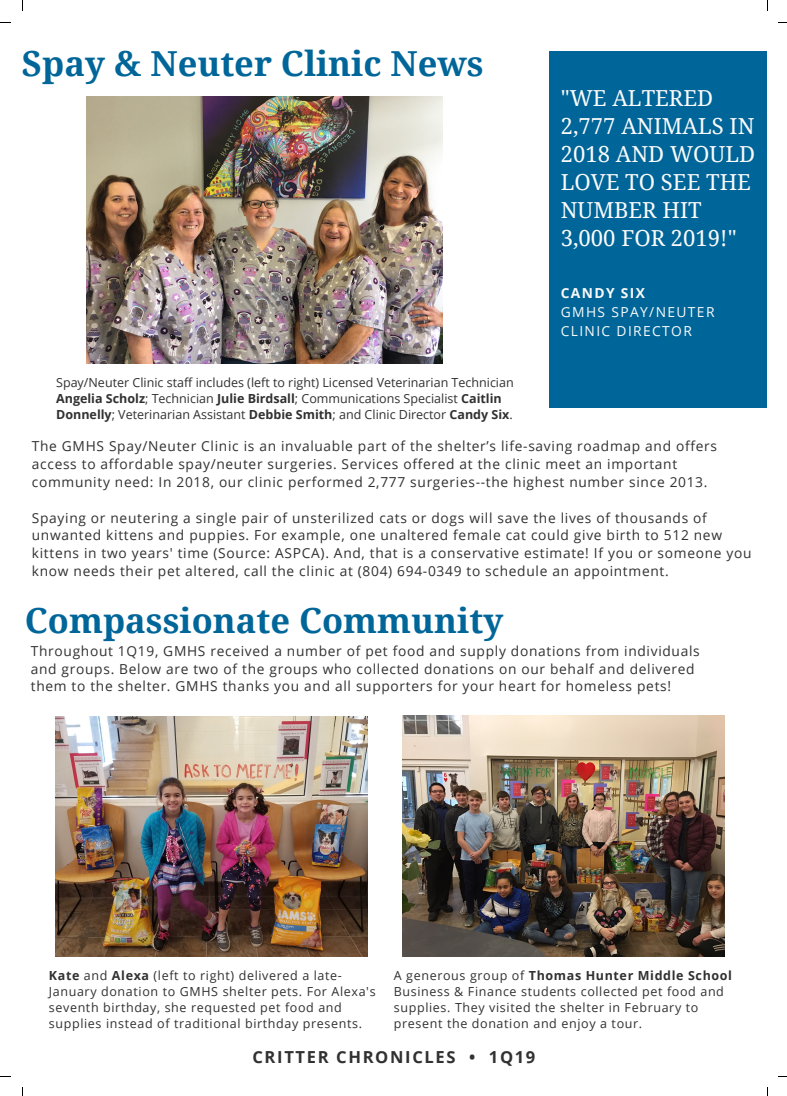
<style>
.page{position:relative;width:787px;height:1096px;background:#fff}
.page>*{position:absolute;margin:0;border:0;box-sizing:border-box;transform-origin:0 0}
.t1{font:700 34.5px "Droid Serif";color:#069}
.t2{font:22.12px/28.1px "Droid Serif";color:#fafafa}
.t3{font:700 16.5px "Open Sans";letter-spacing:.1em;color:#313131}
.t4{font:13.75px/17.9px "Open Sans";letter-spacing:.05em;color:#313131}
.t5{font:13.75px/18.8px "Open Sans";letter-spacing:.1em;color:#fafafa}
.t6{font:700 13.75px "Open Sans";letter-spacing:.1em;color:#fafafa}
.t7{font:12.5px/16px "Open Sans";letter-spacing:.05em;color:#313131}
.t8{font:12.5px/16px "Open Sans";color:#313131}
.s1{font-weight:700}
</style>
<div class="page">
<div style="left:550px;top:52px;width:216px;height:356px;background:#069"></div>
<img style="left:86px;top:96px;width:357px;height:267px">
<img style="left:403px;top:715px;width:321px;height:241px">
<img style="left:56px;top:716px;width:311px;height:240px">
<h1 class="t1" style="left:22px;top:44px;width:463px">Spay &amp; Neuter Clinic News</h1>
<h2 class="t2" style="left:561px;top:84px;width:196px">"WE ALTERED<br>2,777 ANIMALS IN<br>2018 AND WOULD<br>LOVE TO SEE THE<br>NUMBER HIT<br>3,000 FOR 2019!"</h2>
<p class="t6" style="left:561px;top:284px;width:86px">CANDY SIX</p>
<p class="t5" style="left:561px;top:302px;width:155px">GMHS SPAY/NEUTER<br>CLINIC DIRECTOR</p>
<p class="t8" style="left:56px;top:374px;width:459px">Spay/Neuter Clinic staff includes (left to right) Licensed Veterinarian Technician<br><span class="s1">Angelia Scholz</span>; Technician <span class="s1">Julie Birdsall</span>; Communications Specialist <span class="s1">Caitlin<br>Donnelly</span>; Veterinarian Assistant <span class="s1">Debbie Smith</span>; and Clinic Director <span class="s1">Candy Six</span>.</p>
<p class="t4" style="left:32px;top:437px;width:687px">The GMHS Spay/Neuter Clinic is an invaluable part of the shelter’s life-saving roadmap and offers access to affordable spay/neuter surgeries. Services offered at the clinic meet an important community need: In 2018, our clinic performed 2,777 surgeries--the highest number since 2013.</p>
<p class="t4" style="left:32px;top:508px;width:721px">Spaying or neutering a single pair of unsterilized cats or dogs will save the lives of thousands of unwanted kittens and puppies. For example, one unaltered female cat could give birth to 512 new kittens in two years' time (Source: ASPCA). And, that is a conservative estimate! If you or someone you know needs their pet altered, call the clinic at (804) 694-0349 to schedule an appointment.</p>
<h1 class="t1" style="left:25px;top:600px;width:480px">Compassionate Community</h1>
<p class="t4" style="left:31px;top:641px;width:670px">Throughout 1Q19, GMHS received a number of pet food and supply donations from individuals and groups. Below are two of the groups who collected donations on our behalf and delivered them to the shelter. GMHS thanks you and all supporters for your heart for homeless pets!</p>
<p class="t7" style="left:49px;top:966px;width:328px"><span class="s1">Kate</span> and <span class="s1">Alexa</span> (left to right) delivered a late-January donation to GMHS shelter pets. For Alexa's seventh birthday, she requested pet food and supplies instead of traditional birthday presents.</p>
<p class="t7" style="left:394px;top:967px;width:340px">A generous group of <span class="s1">Thomas Hunter Middle School </span>Business &amp; Finance students collected pet food and supplies. They visited the shelter in February to present the donation and enjoy a tour.</p>
<p class="t3" style="left:252px;top:1044px;width:284px">CRITTER CHRONICLES • 1Q19</p>
</div>
